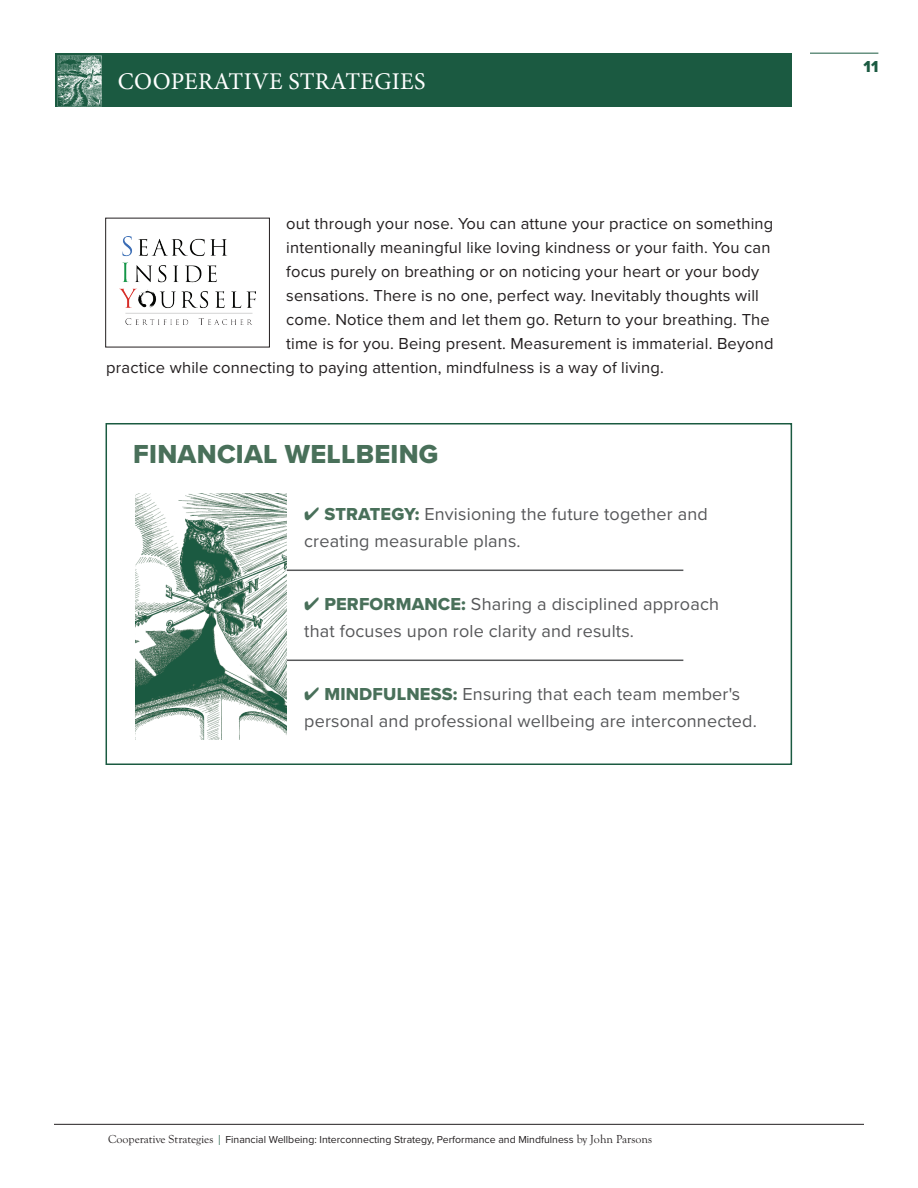
<style>
.page{position:relative;width:918px;height:1188px;background:#fff}
.page>*{position:absolute;margin:0;border:0;box-sizing:border-box;transform-origin:0 0}
.t1{font:27px "Proxima Nova Extrabld";letter-spacing:.01em;color:#49705a}
.t2{font:24px "Minion Pro";letter-spacing:.01em;color:#fff}
.t3{font:18px/27px "Proxima Nova";letter-spacing:.01em;color:#57585a}
.t4{font:16.5px "Proxima Nova";letter-spacing:.01em;color:#231f20}
.t5{font:16.5px "Proxima Nova Extrabld";color:#1b5a41}
.t6{font:10.5px "Proxima Nova";color:#231f20}
.s1{color:#49705a}
.s2{font-family:"Proxima Nova Extrabld";color:#49705a}
.s3{font-family:"Goudy Old Sty";font-size:12px}
.s4{font-family:"Goudy Old Sty";font-size:12px;color:#1b5a41}
</style>
<div class="page">
<div style="left:55px;top:53px;width:736px;height:54px;background:#1b5a41"></div>
<hr style="left:54px;top:1124px;width:810px;height:1px;background:#231f20">
<img style="left:57px;top:55px;width:45px;height:52px">
<hr style="left:810px;top:53px;width:68px;height:1px;background:#1b5a41">
<hr style="left:214px;top:570px;width:469px;height:1px;background:#57585a">
<hr style="left:214px;top:660px;width:469px;height:1px;background:#57585a">
<img style="left:119px;top:236px;width:137px;height:89px">
<div style="left:105px;top:218px;width:165px;height:129px;border:1px solid #231f20"></div>
<div style="left:106px;top:423px;width:686px;height:342px;border:2px solid #1b5a41"></div>
<img style="left:135px;top:493px;width:151px;height:247px">
<h2 class="t2" style="left:118px;top:65px;width:309px">COOPERATIVE STRATEGIES</h2>
<p class="t4" style="left:286px;top:214px;width:489px">out through your nose. You can attune your practice on something</p>
<p class="t4" style="left:286px;top:238px;width:486px">intentionally meaningful like loving kindness or your faith. You can</p>
<p class="t4" style="left:286px;top:262px;width:474px">focus purely on breathing or on noticing your heart or your body</p>
<p class="t4" style="left:286px;top:286px;width:474px">sensations. There is no one, perfect way. Inevitably thoughts will</p>
<p class="t4" style="left:286px;top:310px;width:485px">come. Notice them and let them go. Return to your breathing. The</p>
<p class="t4" style="left:286px;top:334px;width:489px">time is for you. Being present. Measurement is immaterial. Beyond</p>
<p class="t4" style="left:106px;top:358px;width:559px">practice while connecting to paying attention, mindfulness is a way of living.</p>
<h1 class="t1" style="left:133px;top:438px;width:307px">FINANCIAL WELLBEING</h1>
<p class="t3" style="left:304px;top:501px;width:405px"><span class="s1">✔</span> <span class="s2">STRATEGY:</span> Envisioning the future together and creating measurable plans.</p>
<p class="t3" style="left:304px;top:591px;width:416px"><span class="s1">✔</span> <span class="s2">PERFORMANCE:</span> Sharing a disciplined approach that focuses upon role clarity and results.</p>
<p class="t3" style="left:304px;top:681px;width:454px"><span class="s1">✔</span> <span class="s2">MINDFULNESS:</span> Ensuring that each team member's personal and professional wellbeing are interconnected.</p>
<p class="t5" style="left:864px;top:56px;width:16px">11</p>
<p class="t6" style="left:108px;top:1133px;width:546px"><span class="s3">Cooperative Strategies</span> <span class="s4">|</span> Financial Wellbeing: Interconnecting Strategy, Performance and Mindfulness <span class="s3">by John Parsons</span></p>
</div>
